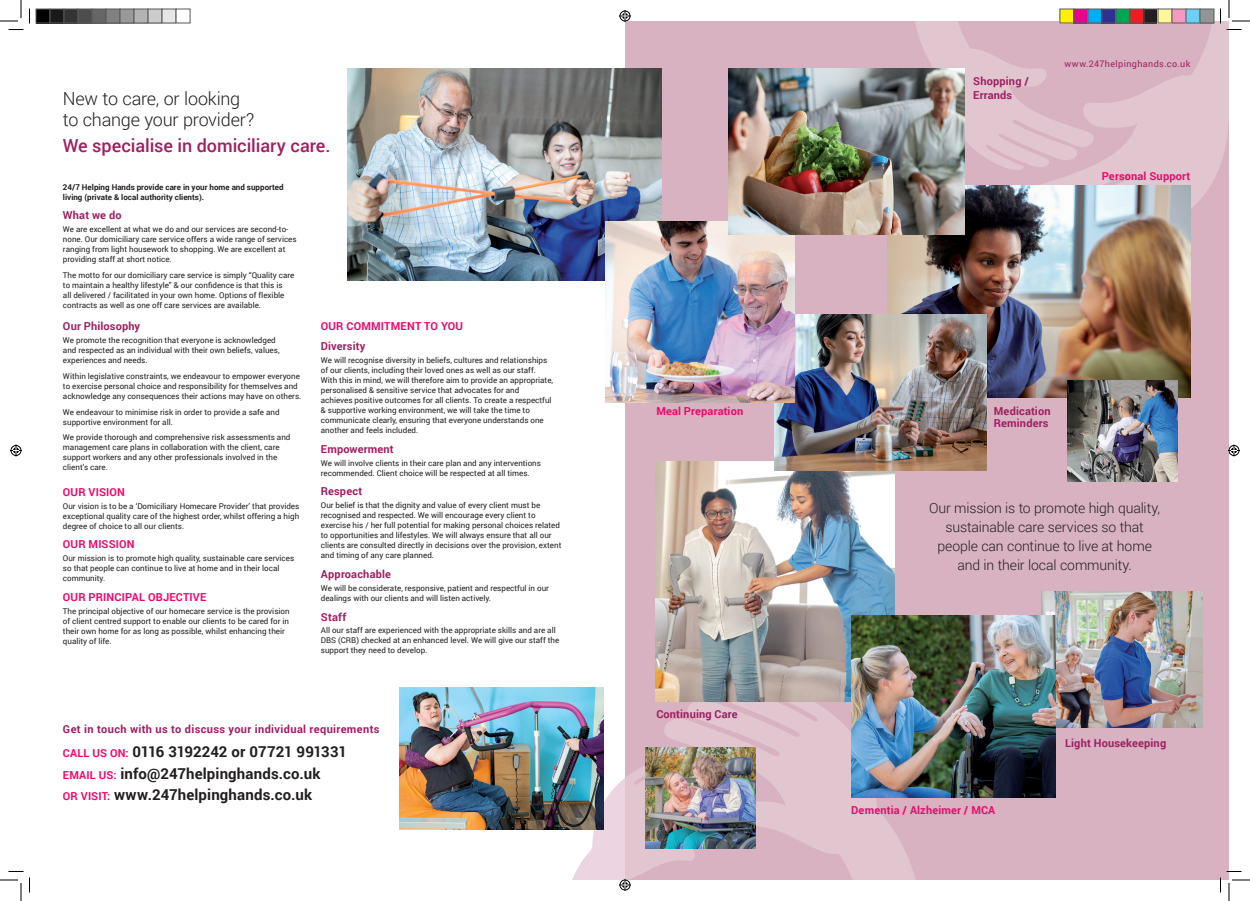
<style>
.page{position:relative;width:1250px;height:901px;background:#fff}
.page>*{position:absolute;margin:0;border:0;box-sizing:border-box;transform-origin:0 0}
.t1{font:300 18px/21px "Roboto";letter-spacing:-.01em;color:#231f20}
.t2{font:500 18px "Roboto";letter-spacing:-.005em;color:#9e1f62}
.t3{font:700 15px/21.3px "Roboto";letter-spacing:.005em;color:#231f20}
.t4{font:300 14px/19px "Roboto";letter-spacing:-.01em;color:#231f20;text-align:center}
.t5{font:700 11px/12px "Roboto";letter-spacing:.015em;color:#9e1f62}
.t6{font:700 11px "Roboto";letter-spacing:.015em;color:#ec096d}
.t7{font:700 11px "Roboto";letter-spacing:.035em;color:#9e1f62}
.t8{font:9px "Roboto";letter-spacing:.045em;color:#9e1f62}
.t9{font:8px/10px "Roboto";color:#231f20}
.t10{font:700 8px/10px "Roboto";color:#231f20}
.s1{font-size:11px;color:#ec096d}
</style>
<div class="page">
<div style="left:625px;top:21px;width:604px;height:859px;background:#d8b2c0"></div>
<svg style="left:558px;top:687px;width:365px;height:193px;fill:#e1c5cf"></svg>
<svg style="left:965px;top:21px;width:264px;height:221px;fill:#e1c5cf"></svg>
<svg style="left:908px;top:21px;width:272px;height:151px"></svg>
<img style="left:1041px;top:592px;width:161px;height:136px">
<img style="left:887px;top:186px;width:303px;height:212px">
<img style="left:347px;top:69px;width:315px;height:212px">
<img style="left:655px;top:462px;width:239px;height:239px">
<img style="left:775px;top:314px;width:211px;height:157px">
<img style="left:400px;top:688px;width:203px;height:141px">
<img style="left:606px;top:221px;width:189px;height:182px">
<img style="left:851px;top:616px;width:204px;height:181px">
<img style="left:728px;top:69px;width:237px;height:166px">
<img style="left:1068px;top:380px;width:109px;height:101px">
<img style="left:645px;top:747px;width:110px;height:10px">
<svg style="left:0;top:0;width:30px;height:30px"></svg>
<svg style="left:0;top:871px;width:30px;height:30px"></svg>
<svg style="left:1219px;top:0;width:31px;height:30px"></svg>
<svg style="left:1220px;top:871px;width:30px;height:30px"></svg>
<svg style="left:619px;top:10px;width:12px;height:12px"></svg>
<img style="left:557px;top:757px;width:272px;height:134px">
<svg style="left:10px;top:444px;width:12px;height:12px"></svg>
<svg style="left:1228px;top:444px;width:12px;height:12px"></svg>
<div style="left:36px;top:9px;width:14px;height:14px;background:#000"></div>
<div style="left:36px;top:9px;width:15px;height:15px;border:1px solid #595959"></div>
<div style="left:50px;top:9px;width:14px;height:14px;background:#1a1a1a"></div>
<div style="left:50px;top:9px;width:15px;height:15px;border:1px solid #595959"></div>
<div style="left:64px;top:9px;width:14px;height:14px;background:#333"></div>
<div style="left:64px;top:9px;width:15px;height:15px;border:1px solid #595959"></div>
<div style="left:78px;top:9px;width:14px;height:14px;background:#4d4d4d"></div>
<div style="left:78px;top:9px;width:15px;height:15px;border:1px solid #595959"></div>
<div style="left:92px;top:9px;width:14px;height:14px;background:#666"></div>
<div style="left:92px;top:9px;width:15px;height:15px;border:1px solid #595959"></div>
<div style="left:106px;top:9px;width:14px;height:14px;background:#808080"></div>
<div style="left:106px;top:9px;width:15px;height:15px;border:1px solid #595959"></div>
<div style="left:120px;top:9px;width:14px;height:14px;background:#999"></div>
<div style="left:120px;top:9px;width:15px;height:15px;border:1px solid #595959"></div>
<div style="left:134px;top:9px;width:14px;height:14px;background:#b3b3b3"></div>
<div style="left:134px;top:9px;width:15px;height:15px;border:1px solid #595959"></div>
<div style="left:148px;top:9px;width:14px;height:14px;background:#ccc"></div>
<div style="left:148px;top:9px;width:15px;height:15px;border:1px solid #595959"></div>
<div style="left:162px;top:9px;width:14px;height:14px;background:#e6e6e6"></div>
<div style="left:162px;top:9px;width:15px;height:15px;border:1px solid #595959"></div>
<div style="left:1060px;top:9px;width:14px;height:14px;background:#fff101"></div>
<div style="left:1074px;top:9px;width:14px;height:14px;background:#ed028c"></div>
<div style="left:1088px;top:9px;width:14px;height:14px;background:#00aeef"></div>
<div style="left:1102px;top:9px;width:14px;height:14px;background:#2e3092"></div>
<div style="left:1101px;top:9px;width:15px;height:15px;border:1px solid #595959"></div>
<div style="left:1116px;top:9px;width:14px;height:14px;background:#00a54f"></div>
<div style="left:1115px;top:9px;width:15px;height:15px;border:1px solid #595959"></div>
<div style="left:1130px;top:9px;width:14px;height:14px;background:#ee1d23"></div>
<div style="left:1144px;top:9px;width:14px;height:14px;background:#231f20"></div>
<div style="left:1143px;top:9px;width:15px;height:15px;border:1px solid #595959"></div>
<div style="left:1158px;top:9px;width:14px;height:14px;background:#fff79a"></div>
<div style="left:1172px;top:9px;width:14px;height:14px;background:#f499c2"></div>
<div style="left:1186px;top:9px;width:14px;height:14px;background:#6bcff6"></div>
<div style="left:1200px;top:9px;width:14px;height:14px;background:#939598"></div>
<div style="left:1199px;top:9px;width:15px;height:15px;border:1px solid #595959"></div>
<h1 class="t1" style="left:63px;top:88px;width:193px">New to care, or looking to change your provider?</h1>
<h1 class="t2" style="left:63px;top:133px;width:269px">We specialise in domiciliary care.</h1>
<p class="t10" style="left:63px;top:181px;width:222px">24/7 Helping Hands provide care in your home and supported living (private &amp; local authority clients).</p>
<h3 class="t5" style="left:63px;top:209px;width:60px">What we do</h3>
<p class="t9" style="left:63px;top:224px;width:235px">We are excellent at what we do and our services are second-to&shy;none. Our domiciliary care service offers a wide range of services ranging from light housework to shopping. We are excellent at providing staff at short notice.</p>
<p class="t9" style="left:63px;top:270px;width:233px">The motto for our domiciliary care service is simply “Quality care to maintain a healthy lifestyle” &amp; our confidence is that this is<br>all delivered / facilitated in your own home. Options of flexible contracts as well as one off care services are available.</p>
<h3 class="t5" style="left:63px;top:320px;width:79px">Our Philosophy</h3>
<p class="t9" style="left:63px;top:335px;width:218px">We promote the recognition that everyone is acknowledged and respected as an individual with their own beliefs, values, experiences and needs.</p>
<p class="t9" style="left:63px;top:371px;width:240px">Within legislative constraints, we endeavour to empower everyone to exercise personal choice and responsibility for themselves and acknowledge any consequences their actions may have on others.</p>
<p class="t9" style="left:63px;top:406px;width:218px">We endeavour to minimise risk in order to provide a safe and supportive environment for all.</p>
<p class="t9" style="left:63px;top:432px;width:229px">We provide thorough and comprehensive risk assessments and management care plans in collaboration with the client, care support workers and any other professionals involved in the client’s care.</p>
<h3 class="t6" style="left:63px;top:484px;width:50px">OUR VISION</h3>
<p class="t9" style="left:63px;top:500px;width:238px;text-align:justify">Our vision is to be a ‘Domiciliary Homecare Provider’ that provides exceptional quality care of the highest order, whilst offering a high degree of choice to all our clients.</p>
<h3 class="t6" style="left:63px;top:537px;width:60px">OUR MISSION</h3>
<p class="t9" style="left:63px;top:553px;width:233px">Our mission is to promote high quality, sustainable care services so that people can continue to live at home and in their local community.</p>
<h3 class="t6" style="left:63px;top:589px;width:145px">OU R PRINCIPAL OBJECTIVE</h3>
<p class="t9" style="left:63px;top:606px;width:228px">The principal objective of our homecare service is the provision of client centred support to enable our clients to be cared for in their own home for as long as possible, whilst enhancing their quality of life.</p>
<h3 class="t6" style="left:321px;top:319px;width:136px">OUR COMMITMENT TO YOU</h3>
<h3 class="t5" style="left:321px;top:340px;width:46px">Diversity</h3>
<p class="t9" style="left:321px;top:355px;width:234px">We will recognise diversity in beliefs, cultures and relationships of our clients, including their loved ones as well as our staff.<br>With this in mind, we will therefore aim to provide an appropriate, personalised &amp; sensitive service that advocates for and<br>achieves positive outcomes for all clients. To create a respectful &amp; supportive working environment, we will take the time to communicate clearly, ensuring that everyone understands one another and feels included.</p>
<h3 class="t5" style="left:321px;top:442px;width:74px">Empowerment</h3>
<p class="t9" style="left:321px;top:457px;width:222px">We will involve clients in their care plan and any interventions recommended. Client choice will be respected at all times.</p>
<h3 class="t5" style="left:321px;top:485px;width:43px">Respect</h3>
<p class="t9" style="left:321px;top:500px;width:242px">Our belief is that the dignity and value of every client must be recognised and respected. We will encourage every client to exercise his / her full potential for making personal choices related to opportunities and lifestyles. We will always ensure that all our clients are consulted directly in decisions over the provision, extent and timing of any care planned.</p>
<h3 class="t5" style="left:321px;top:568px;width:72px">Approachable</h3>
<p class="t9" style="left:321px;top:583px;width:230px">We will be considerate, responsive, patient and respectful in our dealings with our clients and will listen actively.</p>
<h3 class="t5" style="left:321px;top:610px;width:27px">Staff</h3>
<p class="t9" style="left:321px;top:625px;width:240px">All our staff are experienced with the appropriate skills and are all<br>DBS (CRB) checked at an enhanced level. We will give our staff the support they need to develop.</p>
<h3 class="t7" style="left:63px;top:722px;width:318px">Get in touch with us to discuss your individual requirements</h3>
<h3 class="t6" style="left:63px;top:746px;width:15px">Call</h3>
<h2 class="t3" style="left:63px;top:741px;width:285px;text-indent:30px"><span class="s1">us on:</span> 0116 3192242 or 07721 991331<br><span class="s1">Email us:</span> info@247helpinghands.co.uk<br><span class="s1">Or visit:</span> www.247helpinghands.co.uk</h2>
<h3 class="t6" style="left:656px;top:404px;width:88px">Meal Preparation</h3>
<h3 class="t5" style="left:656px;top:708px;width:83px">Continuing Care</h3>
<h3 class="t5" style="left:973px;top:74px;width:57px;line-height:14px">Shopping /<br>Errands</h3>
<p class="t8" style="left:1064px;top:58px;width:127px">www.247helpinghands.co.uk</p>
<h3 class="t6" style="left:1101px;top:169px;width:90px">Personal Support</h3>
<h3 class="t5" style="left:994px;top:405px;width:58px">Medication<br>Reminders</h3>
<h3 class="t4" style="left:929px;top:498px;width:232px">Our mission is to promote high quality, sustainable care services so that people can continue to live at home and in their local community.</h3>
<h3 class="t6" style="left:851px;top:802px;width:145px">Dementia / Alzheimer / MCA</h3>
<h3 class="t5" style="left:1065px;top:736px;width:103px">Light Housekeeping</h3>
</div>
